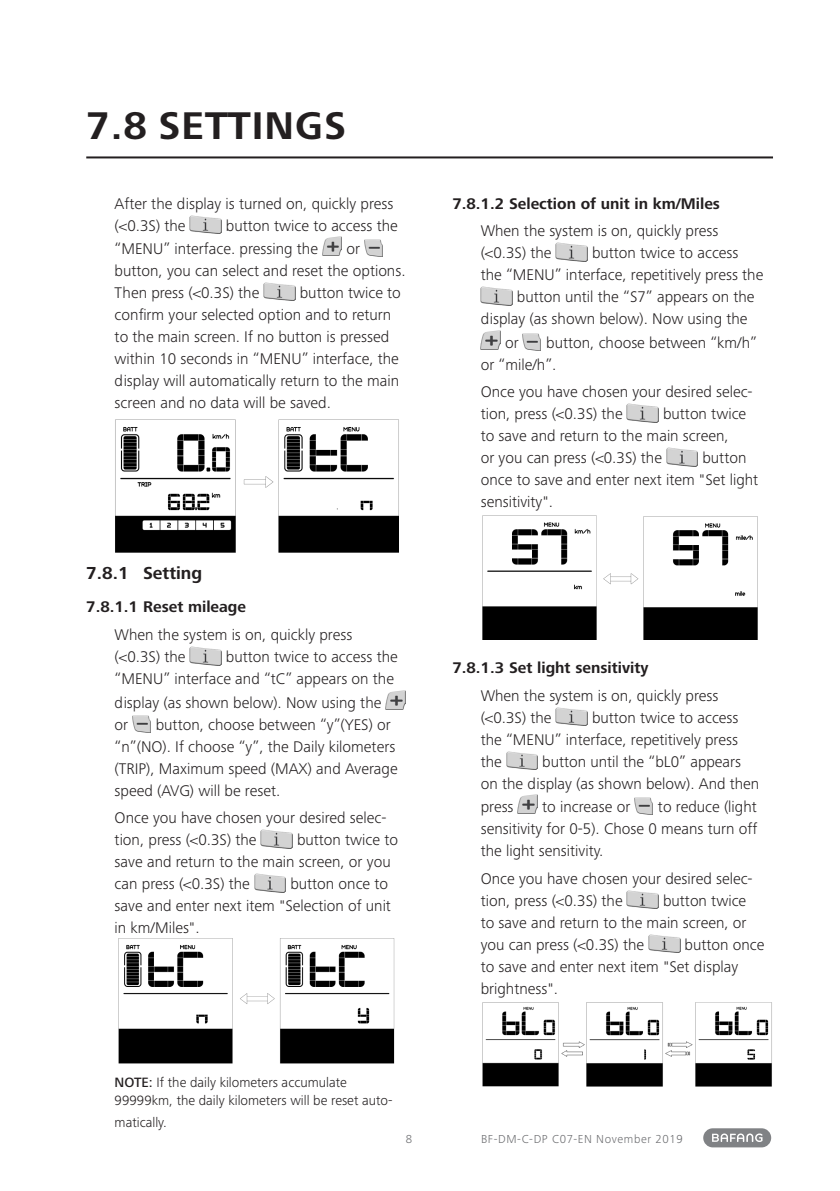
<style>
.page{position:relative;width:840px;height:1191px;background:#fff}
.page>*{position:absolute;margin:0;border:0;box-sizing:border-box;transform-origin:0 0}
.t1{font:700 40px "Frutiger Next Pro";letter-spacing:.025em;color:#231f20}
.t2{font:700 18px "Frutiger Next Pro";color:#231f20}
.Aufzählung{font:300 16px/22px "Frutiger Next Pro";color:#231f20}
.t3{font:700 16px "Frutiger Next Pro";color:#231f20}
.Aufzählung-2{font:300 14px/18px "Frutiger Next Pro";color:#231f20}
.t4{font:300 12px "Frutiger Next Pro";letter-spacing:.05em;color:#6c6d70}
.s1{font-weight:500}
</style>
<div class="page">
<div style="left:702px;top:1128px;width:68px;height:19px;background:#808285;border-radius:10px"></div>
<svg style="left:712px;top:1133px;width:50px;height:9px"></svg>
<hr style="left:86px;top:156px;width:686px;height:2px;background:#231f20">
<img style="left:190px;top:215px;width:31px;height:18px">
<img style="left:322px;top:236px;width:19px;height:19px">
<img style="left:364px;top:239px;width:18px;height:18px">
<img style="left:263px;top:282px;width:32px;height:19px">
<img style="left:115px;top:420px;width:284px;height:133px">
<img style="left:190px;top:646px;width:31px;height:19px">
<img style="left:385px;top:690px;width:20px;height:19px">
<img style="left:132px;top:715px;width:18px;height:17px">
<img style="left:261px;top:830px;width:31px;height:18px">
<img style="left:254px;top:874px;width:32px;height:18px">
<img style="left:118px;top:938px;width:276px;height:126px">
<img style="left:555px;top:243px;width:32px;height:18px">
<img style="left:480px;top:287px;width:32px;height:18px">
<img style="left:480px;top:330px;width:20px;height:19px">
<img style="left:522px;top:333px;width:18px;height:17px">
<img style="left:626px;top:404px;width:32px;height:18px">
<img style="left:666px;top:448px;width:31px;height:18px">
<img style="left:482px;top:515px;width:275px;height:124px">
<img style="left:555px;top:707px;width:32px;height:18px">
<img style="left:506px;top:751px;width:31px;height:18px">
<img style="left:517px;top:794px;width:20px;height:19px">
<img style="left:634px;top:797px;width:18px;height:18px">
<img style="left:626px;top:890px;width:32px;height:18px">
<img style="left:648px;top:934px;width:31px;height:18px">
<img style="left:482px;top:1002px;width:290px;height:85px">
<p class="t1" style="left:86px;top:103px;width:261px">7.8 SETTINGS</p>
<p class="Aufzählung" style="left:115px;top:192px;width:280px">After the display is turned on, quickly press (&lt;0.3S) the</p>
<p class="Aufzählung" style="left:115px;top:213px;width:284px;line-height:23.4px;text-indent:111px">button twice to access the “MENU” interface. pressing the</p>
<p class="Aufzählung" style="left:115px;top:238px;width:292px;text-indent:232px">or button, you can select and reset the options.<br>Then press (&lt;0.3S) the</p>
<p class="Aufzählung" style="left:115px;top:282px;width:287px;text-indent:185px">button twice to confirm your selected option and to return to the main screen. If no button is pressed within 10 seconds in “MENU” interface, the display will automatically return to the main screen and no data will be saved.</p>
<p class="t2" style="left:86px;top:563px;width:117px">7.8.1 Setting</p>
<p class="t3" style="left:86px;top:598px;width:161px">7.8.1.1 Reset mileage</p>
<p class="Aufzählung" style="left:115px;top:624px;width:239px">When the system is on, quickly press (&lt;0.3S) the</p>
<p class="Aufzählung" style="left:115px;top:645px;width:284px;text-indent:111px">button twice to access the “MENU” interface and “tC” appears on the display (as shown below). Now using the or</p>
<p class="Aufzählung" style="left:115px;top:713px;width:284px;text-indent:41px">button, choose between “y”(YES) or “n”(NO). If choose “y”, the Daily kilometers (TRIP), Maximum speed (MAX) and Average speed (AVG) will be reset.</p>
<p class="Aufzählung" style="left:115px;top:807px;width:273px">Once you have chosen your desired selec&shy;tion, press (&lt;0.3S) the</p>
<p class="Aufzählung" style="left:115px;top:829px;width:285px;text-indent:182px">button twice to save and return to the main screen, or you can press (&lt;0.3S) the</p>
<p class="Aufzählung" style="left:115px;top:873px;width:278px;text-indent:176px">button once to save and enter next item "Selection of unit in km/Miles".</p>
<p class="Aufzählung-2" style="left:115px;top:1073px;width:279px"><span class="s1">NOTE:</span> If the daily kilometers accumulate<br>99999km, the daily kilometers will be reset auto-</p>
<p class="Aufzählung-2" style="left:115px;top:1113px;width:54px">matically.</p>
<p class="t3" style="left:452px;top:194px;width:269px">7.8.1.2 Selection of unit in km/Miles</p>
<p class="Aufzählung" style="left:480px;top:220px;width:239px">When the system is on, quickly press (&lt;0.3S) the</p>
<p class="Aufzählung" style="left:591px;top:242px;width:148px">button twice to access</p>
<p class="Aufzählung" style="left:480px;top:264px;width:284px">the “MENU” interface, repetitively press the</p>
<p class="Aufzählung" style="left:516px;top:286px;width:239px">button until the “S7” appears on the</p>
<p class="Aufzählung" style="left:480px;top:308px;width:268px">display (as shown below). Now using the</p>
<p class="Aufzählung" style="left:504px;top:331px;width:15px">or</p>
<p class="Aufzählung" style="left:480px;top:331px;width:278px;text-indent:65px">button, choose between “km/h” or “mile/h”.</p>
<p class="Aufzählung" style="left:480px;top:381px;width:273px">Once you have chosen your desired selec&shy;tion, press (&lt;0.3S) the</p>
<p class="Aufzählung" style="left:480px;top:403px;width:267px;text-indent:182px">button twice to save and return to the main screen, or you can press (&lt;0.3S) the</p>
<p class="Aufzählung" style="left:480px;top:447px;width:279px;text-indent:222px">button once to save and enter next item "Set light sensitivity".</p>
<p class="t3" style="left:452px;top:658px;width:197px">7.8.1.3 Set light sensitivity</p>
<p class="Aufzählung" style="left:480px;top:684px;width:239px">When the system is on, quickly press (&lt;0.3S) the</p>
<p class="Aufzählung" style="left:480px;top:706px;width:259px;text-align:justify;text-indent:111px">button twice to access the “MENU” interface, repetitively press the</p>
<p class="Aufzählung" style="left:480px;top:750px;width:280px;line-height:22.8px;text-indent:61px">button until the “bL0” appears on the display (as shown below). And then press</p>
<p class="Aufzählung" style="left:480px;top:795px;width:278px;text-align:justify;text-indent:177px">to reduce (light sensitivity for 0-5). Chose 0 means turn off the light sensitivity.</p>
<p class="Aufzählung" style="left:480px;top:867px;width:273px">Once you have chosen your desired selec&shy;tion, press (&lt;0.3S) the</p>
<p class="Aufzählung" style="left:542px;top:795px;width:90px">to increase or</p>
<p class="Aufzählung" style="left:480px;top:889px;width:267px;text-align:justify;text-indent:182px">button twice to save and return to the main screen, or you can press (&lt;0.3S) the</p>
<p class="Aufzählung" style="left:480px;top:933px;width:285px;text-indent:204px">button once to save and enter next item "Set display brightness".</p>
<p class="t4" style="left:405px;top:1132px;width:8px">8</p>
<p class="t4" style="left:480px;top:1132px;width:203px">BF-DM-C-DP C07-EN November 2019</p>
</div>
